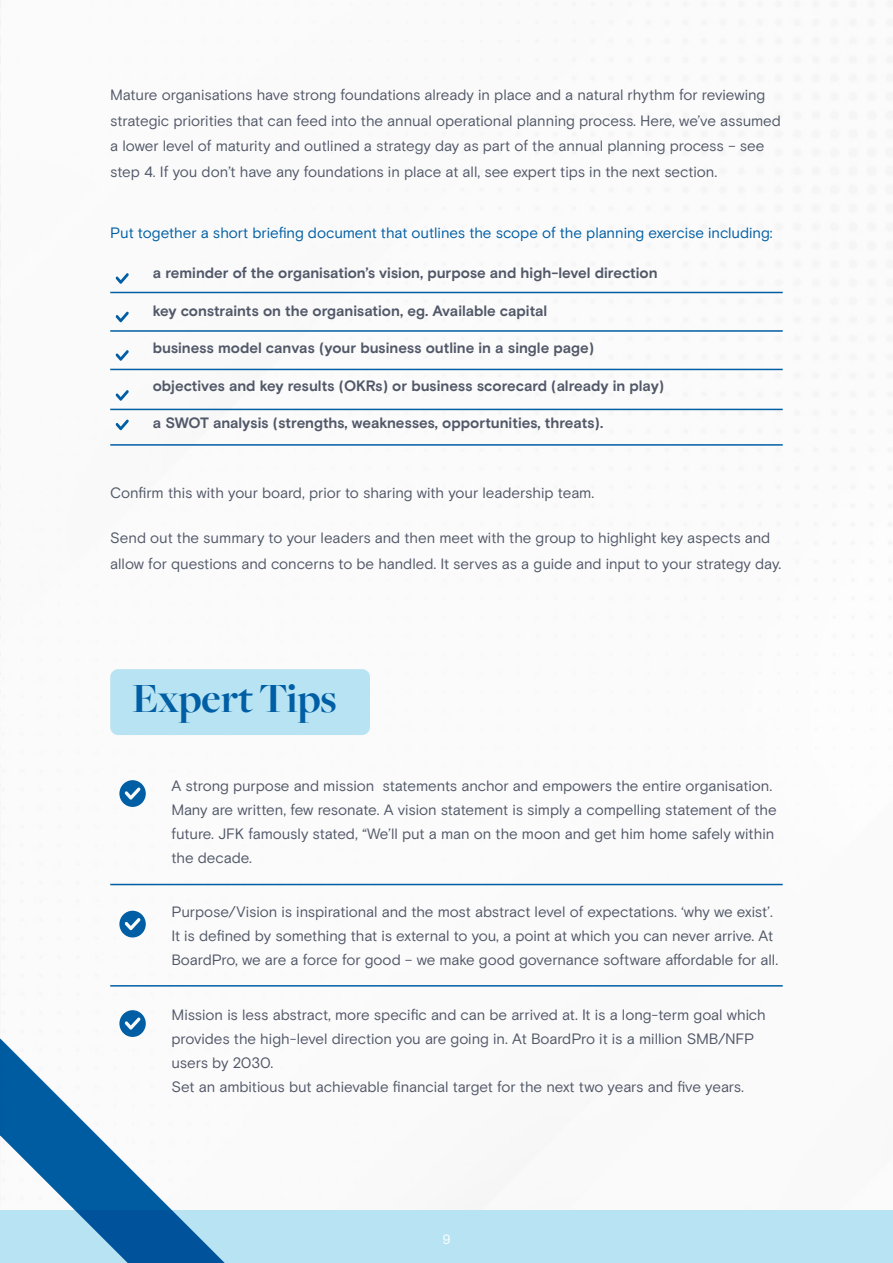
<style>
.page{position:relative;width:893px;height:1263px;background:#fff}
.page>*{position:absolute;margin:0;border:0;box-sizing:border-box;transform-origin:0 0}
.t1{font:700 43.2px "Freight Big";color:#005ea4}
.t2{font:15px/24px "Basis Grotesque Pro";letter-spacing:-.01em;color:#515868}
.t3{font:700 15px "Basis Grotesque Pro";color:#515868}
.t4{font:15px "Basis Grotesque Pro";letter-spacing:-.005em;color:#005ea4}
.t5{font:13.5px "Basis Grotesque Pro";color:#fff}
</style>
<div class="page">
<img style="left:0;top:0;width:875px;height:987px">
<div style="left:0;top:1210px;width:893px;height:53px;background:#b7e3f2"></div>
<hr style="left:110px;top:292px;width:673px;height:1px;background:#005ea4">
<hr style="left:110px;top:330px;width:673px;height:2px;background:#005ea4">
<hr style="left:110px;top:369px;width:673px;height:1px;background:#005ea4">
<hr style="left:110px;top:409px;width:673px;height:1px;background:#005ea4">
<hr style="left:110px;top:444px;width:673px;height:2px;background:#005ea4">
<svg style="left:116px;top:273px;width:13px;height:11px"></svg>
<svg style="left:116px;top:311px;width:13px;height:11px"></svg>
<svg style="left:116px;top:350px;width:13px;height:11px"></svg>
<svg style="left:116px;top:390px;width:13px;height:11px"></svg>
<svg style="left:116px;top:419px;width:13px;height:11px"></svg>
<svg style="left:119px;top:780px;width:27px;height:27px"></svg>
<svg style="left:119px;top:911px;width:27px;height:26px"></svg>
<svg style="left:119px;top:1010px;width:27px;height:27px"></svg>
<div style="left:110px;top:669px;width:260px;height:66px;background:#b7e3f2;border-radius:8px"></div>
<svg style="left:0;top:1038px;width:225px;height:225px"></svg>
<hr style="left:110px;top:884px;width:673px;height:1px;background:#005ea4">
<hr style="left:110px;top:985px;width:673px;height:1px;background:#005ea4">
<p class="t2" style="left:110px;top:82px;width:672px;line-height:25.5px">Mature organisations have strong foundations already in place and a natural rhythm for reviewing strategic priorities that can feed into the annual operational planning process. Here, we’ve assumed a lower level of maturity and outlined a strategy day as part of the annual planning process – see step 4. If you don’t have any foundations in place at all, see expert tips in the next section.</p>
<p class="t4" style="left:110px;top:224px;width:664px">Put together a short briefing document that outlines the scope of the planning exercise including:</p>
<p class="t3" style="left:153px;top:264px;width:506px">a reminder of the organisation’s vision, purpose and high-level direction</p>
<p class="t3" style="left:153px;top:302px;width:396px">key constraints on the organisation, eg. Available capital</p>
<p class="t3" style="left:153px;top:339px;width:443px">business model canvas (your business outline in a single page)</p>
<p class="t3" style="left:153px;top:377px;width:513px">objectives and key results (OKRs) or business scorecard (already in play)</p>
<p class="t3" style="left:153px;top:414px;width:452px">a SWOT analysis (strengths, weaknesses, opportunities, threats).</p>
<p class="t2" style="left:110px;top:481px;width:486px">Confirm this with your board, prior to sharing with your leadership team.</p>
<p class="t2" style="left:110px;top:526px;width:673px;line-height:25.5px">Send out the summary to your leaders and then meet with the group to highlight key aspects and allow for questions and concerns to be handled. It serves as a guide and input to your strategy day.</p>
<h1 class="t1" style="left:132px;top:675px;width:206px">Expert Tips</h1>
<p class="t2" style="left:171px;top:774px;width:607px">A strong purpose and mission statements anchor and empowers the entire organisation.<br>Many are written, few resonate. A vision statement is simply a compelling statement of the future. JFK famously stated, “We’ll put a man on the moon and get him home safely within the decade.</p>
<p class="t2" style="left:171px;top:900px;width:608px">Purpose/Vision is inspirational and the most abstract level of expectations. ‘why we exist’.<br>It is defined by something that is external to you, a point at which you can never arrive. At<br>BoardPro, we are a force for good – we make good governance software affordable for all.</p>
<p class="t2" style="left:171px;top:1003px;width:596px">Mission is less abstract, more specific and can be arrived at. It is a long-term goal which provides the high-level direction you are going in. At BoardPro it is a million SMB/NFP users by 2030.<br>Set an ambitious but achievable financial target for the next two years and five years.</p>
<p class="t5" style="left:442px;top:1232px;width:10px">9</p>
</div>
